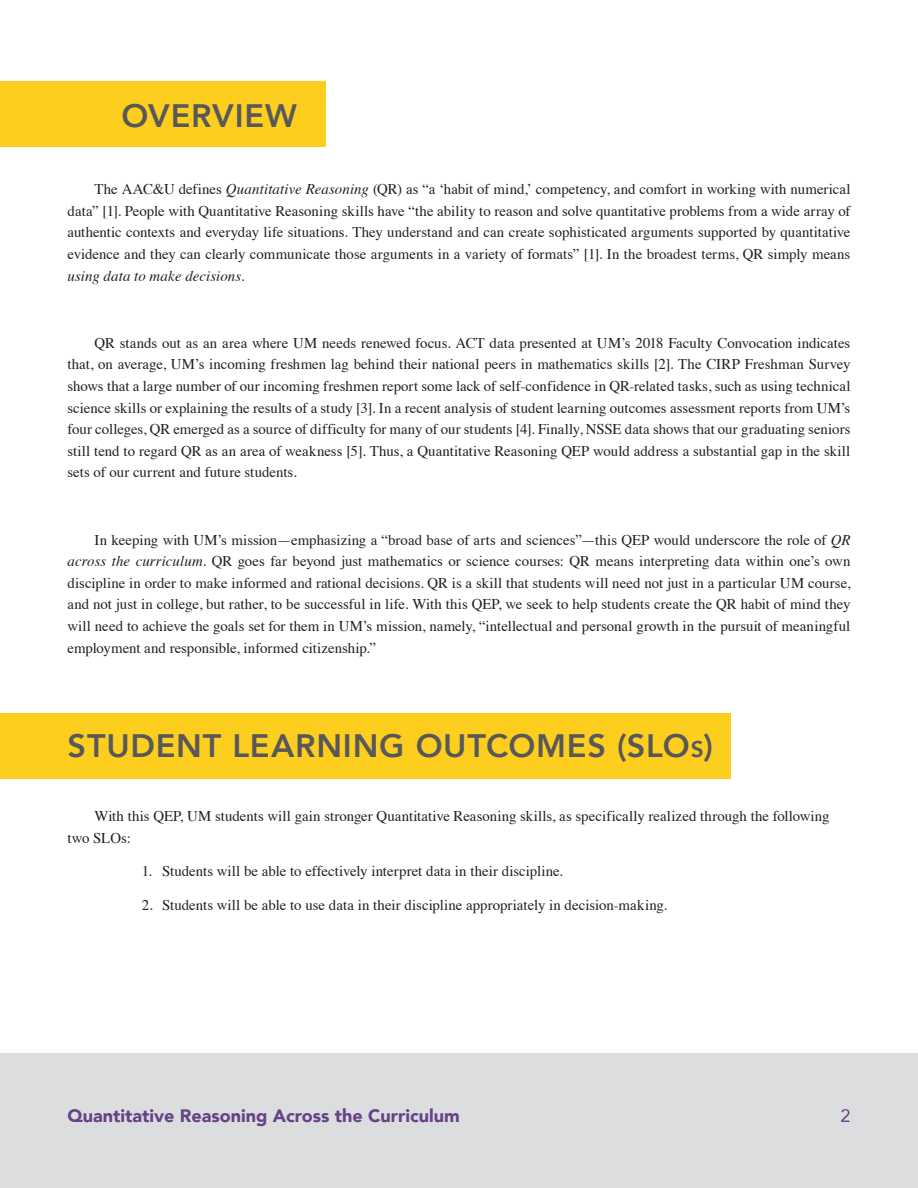
<style>
.page{position:relative;width:918px;height:1188px;background:#fff}
.page>*{position:absolute;margin:0;border:0;box-sizing:border-box;transform-origin:0 0}
.HEADING{font:800 32.4px "Avenir";letter-spacing:.02em;color:#57585a}
.t1{font:900 18px "Avenir";color:#674287}
.t2{font:18px "Avenir";color:#674287}
.text{font:14.85px/21.6px "Times";color:#231f20;text-align:justify}
.s1{font-style:italic}
.s2{font-size:22.65px}
</style>
<div class="page">
<div style="left:0;top:1053px;width:918px;height:135px;background:#dcdddf"></div>
<div style="left:0;top:713px;width:731px;height:66px;background:#fece1e"></div>
<div style="left:0;top:81px;width:325px;height:66px;background:#fece1e"></div>
<p class="HEADING" style="left:122px;top:91px;width:177px">OVERVIEW</p>
<p class="text" style="left:68px;top:177px;width:785px;text-indent:27px">The AAC&amp;U defines <span class="s1">Quantitative Reasoning</span> (QR) as “a ‘habit of mind,’ competency, and comfort in working with numerical data” [1]. People with Quantitative Reasoning skills have “the ability to reason and solve quantitative problems from a wide array of authentic contexts and everyday life situations. They understand and can create sophisticated arguments supported by quantitative evidence and they can clearly communicate those arguments in a variety of formats” [1]. In the broadest terms, QR simply means <span class="s1">using data to make decisions</span>.</p>
<p class="text" style="left:68px;top:331px;width:785px;text-indent:27px">QR stands out as an area where UM needs renewed focus. ACT data presented at UM’s 2018 Faculty Convocation indicates that, on average, UM’s incoming freshmen lag behind their national peers in mathematics skills [2]. The CIRP Freshman Survey shows that a large number of our incoming freshmen report some lack of self-confidence in QR-related tasks, such as using technical science skills or explaining the results of a study [3]. In a recent analysis of student learning outcomes assessment reports from UM’s four colleges, QR emerged as a source of difficulty for many of our students [4]. Finally, NSSE data shows that our graduating seniors still tend to regard QR as an area of weakness [5]. Thus, a Quantitative Reasoning QEP would address a substantial gap in the skill sets of our current and future students.</p>
<p class="text" style="left:68px;top:528px;width:785px;text-indent:27px">In keeping with UM’s mission—emphasizing a “broad base of arts and sciences”—this QEP would underscore the role of <span class="s1">QR across the curriculum</span>. QR goes far beyond just mathematics or science courses: QR means interpreting data within one’s own discipline in order to make informed and rational decisions. QR is a skill that students will need not just in a particular UM course, and not just in college, but rather, to be successful in life. With this QEP, we seek to help students create the QR habit of mind they will need to achieve the goals set for them in UM’s mission, namely, “intellectual and personal growth in the pursuit of meaningful employment and responsible, informed citizenship.”</p>
<p class="HEADING" style="left:68px;top:721px;width:647px">STUDENT LEARNING OUTCOMES (SLO<span class="s2">s</span>)</p>
<p class="text" style="left:68px;top:804px;width:764px;text-indent:27px">With this QEP, UM students will gain stronger Quantitative Reasoning skills, as specifically realized through the following two SLOs:</p>
<p class="text" style="left:142px;top:859px;width:423px">1. Students will be able to effectively interpret data in their discipline.</p>
<p class="text" style="left:142px;top:893px;width:527px">2. Students will be able to use data in their discipline appropriately in decision-making.</p>
<p class="t1" style="left:68px;top:1100px;width:394px">Quantitative Reasoning Across the Curriculum</p>
<p class="t2" style="left:840px;top:1101px;width:12px">2</p>
</div>
